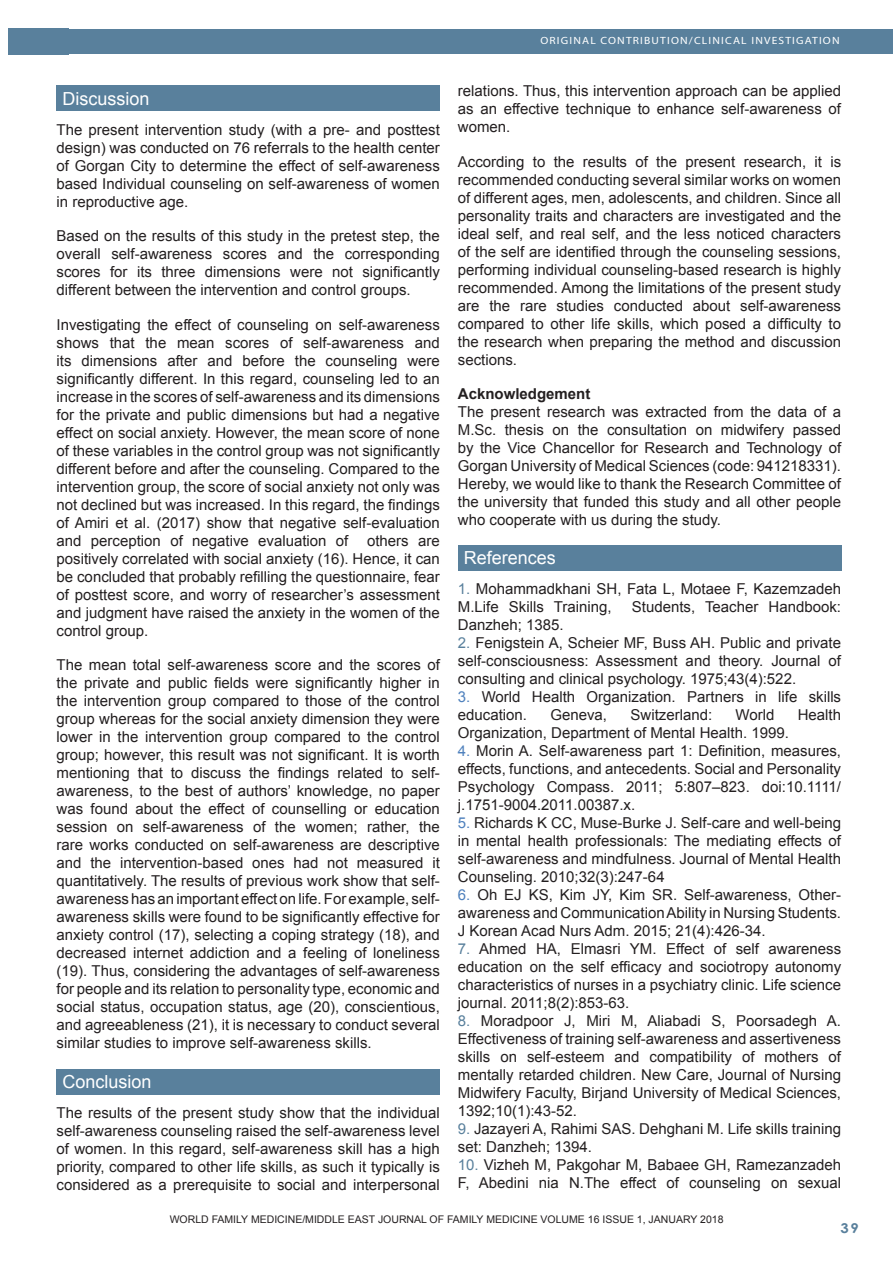
<style>
.page{position:relative;width:893px;height:1263px;background:#fff}
.page>*{position:absolute;margin:0;border:0;box-sizing:border-box;transform-origin:0 0}
.Footnote_Text{font:18px "Arial";color:#fff}
.Footnote_Text-2{font:15px/18px "Arial";color:#231f20;text-align:justify}
.Footnote_Text-3{font:700 15px "Arial";color:#231f20}
.t1{font:700 13.5px "Century Gothic";color:#59809c;scale:1.1 1}
.Footnote_Text-4{font:10.5px "Arial";color:#231f20}
.t2{font:10.5px "Myriad";letter-spacing:.1em;color:#fff;scale:1.1 1}
.s1{color:#59809c}
.s2{color:#4f81bd}
</style>
<div class="page">
<div style="left:54px;top:30px;width:839px;height:24px;background:#59809c"></div>
<div style="left:57px;top:86px;width:383px;height:25px;background:#59809c"></div>
<div style="left:57px;top:1069px;width:383px;height:25px;background:#59809c"></div>
<div style="left:458px;top:545px;width:383px;height:25px;background:#59809c"></div>
<div style="left:9px;top:29px;width:60px;height:26px;background:#59809c"></div>
<p class="t2" style="left:540px;top:35px;width:273px">ORIGINAL CONTRIBUTION/CLINICAL INVESTIGATION</p>
<p class="Footnote_Text-2" style="left:458px;top:82px;width:385px">relations. Thus, this intervention approach can be applied as an effective technique to enhance self-awareness of women.</p>
<p class="Footnote_Text-2" style="left:458px;top:153px;width:385px">According to the results of the present research, it is recommended conducting several similar works on women of different ages, men, adolescents, and children. Since all personality traits and characters are investigated and the ideal self, and real self, and the less noticed characters of the self are identified through the counseling sessions, performing individual counseling-based research is highly recommended. Among the limitations of the present study are the rare studies conducted about self-awareness compared to other life skills, which posed a difficulty to the research when preparing the method and discussion sections.</p>
<p class="Footnote_Text-3" style="left:458px;top:384px;width:134px">Acknowledgement</p>
<p class="Footnote_Text-2" style="left:458px;top:403px;width:385px">The present research was extracted from the data of a M.Sc. thesis on the consultation on midwifery passed by the Vice Chancellor for Research and Technology of Gorgan University of Medical Sciences (code: 941218331).<br>Hereby, we would like to thank the Research Committee of the university that funded this study and all other people who cooperate with us during the study.</p>
<p class="Footnote_Text" style="left:464px;top:546px;width:94px">References</p>
<p class="Footnote_Text-2" style="left:458px;top:580px;width:385px"><span class="s1">1.</span> Mohammadkhani SH, Fata L, Motaee F, Kazemzadeh<br>M.Life Skills Training,</p>
<p class="Footnote_Text" style="left:63px;top:86px;width:89px">Discussion</p>
<p class="Footnote_Text-2" style="left:57px;top:120px;width:385px">The present intervention study (with a pre- and posttest design) was conducted on 76 referrals to the health center of Gorgan City to determine the effect of self-awareness based Individual counseling on self-awareness of women in reproductive age.</p>
<p class="Footnote_Text-2" style="left:57px;top:227px;width:385px">Based on the results of this study in the pretest step, the overall self-awareness scores and the corresponding scores for its three dimensions were not significantly different between the intervention and control groups.</p>
<p class="Footnote_Text-2" style="left:57px;top:315px;width:385px">Investigating the effect of counseling on self-awareness shows that the mean scores of self-awareness and its dimensions after and before the counseling were significantly different. In this regard, counseling led to an increase in the scores of self-awareness and its dimensions for the private and public dimensions but had a negative effect on social anxiety. However, the mean score of none of these variables in the control group was not significantly different before and after the counseling. Compared to the intervention group, the score of social anxiety not only was not declined but was increased. In this regard, the findings of Amiri et al. (2017) show that negative self-evaluation and perception of negative evaluation of others are positively correlated with social anxiety (16). Hence, it can be concluded that probably refilling the questionnaire, fear of posttest score, and worry of researcher’s assessment and judgment have raised the anxiety in the women of the control group.</p>
<p class="Footnote_Text-2" style="left:57px;top:656px;width:385px">The mean total self-awareness score and the scores of the private and public fields were significantly higher in the intervention group compared to those of the control group whereas for the social anxiety dimension they were lower in the intervention group compared to the control group; however, this result was not significant. It is worth mentioning that to discuss the findings related to self&shy;awareness, to the best of authors’ knowledge, no paper was found about the effect of counselling or education session on self-awareness of the women; rather, the rare works conducted on self-awareness are descriptive and the intervention-based ones had not measured it quantitatively. The results of previous work show that self&shy;awareness has an important effect on life. For example, self&shy;awareness skills were found to be significantly effective for anxiety control (17), selecting a coping strategy (18), and decreased internet addiction and a feeling of loneliness (19). Thus, considering the advantages of self-awareness for people and its relation to personality type, economic and social status, occupation status, age (20), conscientious, and agreeableness (21), it is necessary to conduct several similar studies to improve self-awareness skills.</p>
<p class="Footnote_Text" style="left:63px;top:1070px;width:91px">Conclusion</p>
<p class="Footnote_Text-2" style="left:57px;top:1104px;width:385px">The results of the present study show that the individual self-awareness counseling raised the self-awareness level of women. In this regard, self-awareness skill has a high priority, compared to other life skills, as such it typically is considered as a prerequisite to social and interpersonal</p>
<p class="Footnote_Text-2" style="left:632px;top:598px;width:211px">Students, Teacher Handbook:</p>
<p class="Footnote_Text-2" style="left:458px;top:616px;width:107px">Danzheh; 1385.</p>
<p class="Footnote_Text-2" style="left:458px;top:634px;width:385px"><span class="s1">2.</span> Fenigstein A, Scheier MF, Buss AH. Public and private self-consciousness: Assessment and theory. Journal of consulting and clinical psychology. 1975;43(4):522.</p>
<p class="Footnote_Text-2" style="left:458px;top:688px;width:385px"><span class="s2">3.</span> World Health Organization. Partners in life skills education.</p>
<p class="Footnote_Text-2" style="left:550px;top:706px;width:58px">Geneva,</p>
<p class="Footnote_Text-2" style="left:630px;top:706px;width:83px">Switzerland:</p>
<p class="Footnote_Text-2" style="left:735px;top:706px;width:40px">World</p>
<p class="Footnote_Text-2" style="left:798px;top:706px;width:45px">Health</p>
<p class="Footnote_Text-2" style="left:458px;top:724px;width:332px">Organization, Department of Mental Health. 1999.</p>
<p class="Footnote_Text-2" style="left:458px;top:742px;width:385px"><span class="s2">4.</span> Morin A. Self-awareness part 1: Definition, measures, effects, functions, and antecedents. Social and Personality Psychology Compass. 2011; 5:807–823. doi:10.1111/ j.1751-9004.2011.00387.x.</p>
<p class="Footnote_Text-2" style="left:458px;top:814px;width:385px"><span class="s2">5.</span> Richards K CC, Muse-Burke J. Self-care and well-being in mental health professionals: The mediating effects of self-awareness and mindfulness. Journal of Mental Health Counseling. 2010;32(3):247-64</p>
<p class="Footnote_Text-2" style="left:458px;top:886px;width:385px"><span class="s2">6.</span> Oh EJ KS, Kim JY, Kim SR. Self-awareness, Other&shy;awareness and Communication Ability in Nursing Students.<br>J Korean Acad Nurs Adm. 2015; 21(4):426-34.</p>
<p class="Footnote_Text-2" style="left:458px;top:940px;width:385px"><span class="s1">7.</span> Ahmed HA, Elmasri YM. Effect of self awareness education on the self efficacy and sociotropy autonomy characteristics of nurses in a psychiatry clinic. Life science journal. 2011;8(2):853-63.</p>
<p class="Footnote_Text-2" style="left:458px;top:1012px;width:385px"><span class="s1">8.</span> Moradpoor J, Miri M, Aliabadi S, Poorsadegh A.<br>Effectiveness of training self-awareness and assertiveness skills on self-esteem and compatibility of mothers of mentally retarded children. New Care, Journal of Nursing Midwifery Faculty, Birjand University of Medical Sciences, 1392;10(1):43-52.</p>
<p class="Footnote_Text-2" style="left:458px;top:1120px;width:385px"><span class="s1">9.</span> Jazayeri A, Rahimi SAS. Dehghani M. Life skills training set: Danzheh; 1394.</p>
<p class="Footnote_Text-2" style="left:458px;top:1156px;width:385px"><span class="s1">10.</span> Vizheh M, Pakgohar M, Babaee GH, Ramezanzadeh<br>F, Abedini nia N.The effect of counseling on sexual</p>
<p class="Footnote_Text-4" style="left:160px;top:1214px;width:572px">WORLD FAMILY MEDICINE/MIDDLE EAST JOURNAL OF FAMILY MEDICINE VOLUME 15 ISSUE 10, DECEMBER 2017</p>
<p class="Footnote_Text-4" style="left:170px;top:1212px;width:555px">WORLD FAMILY MEDICINE/MIDDLE EAST JOURNAL OF FAMILY MEDICINE VOLUME 16 ISSUE 1, JANUARY 2018</p>
<p class="t1" style="left:840px;top:1218px;width:18px">39</p>
</div>
